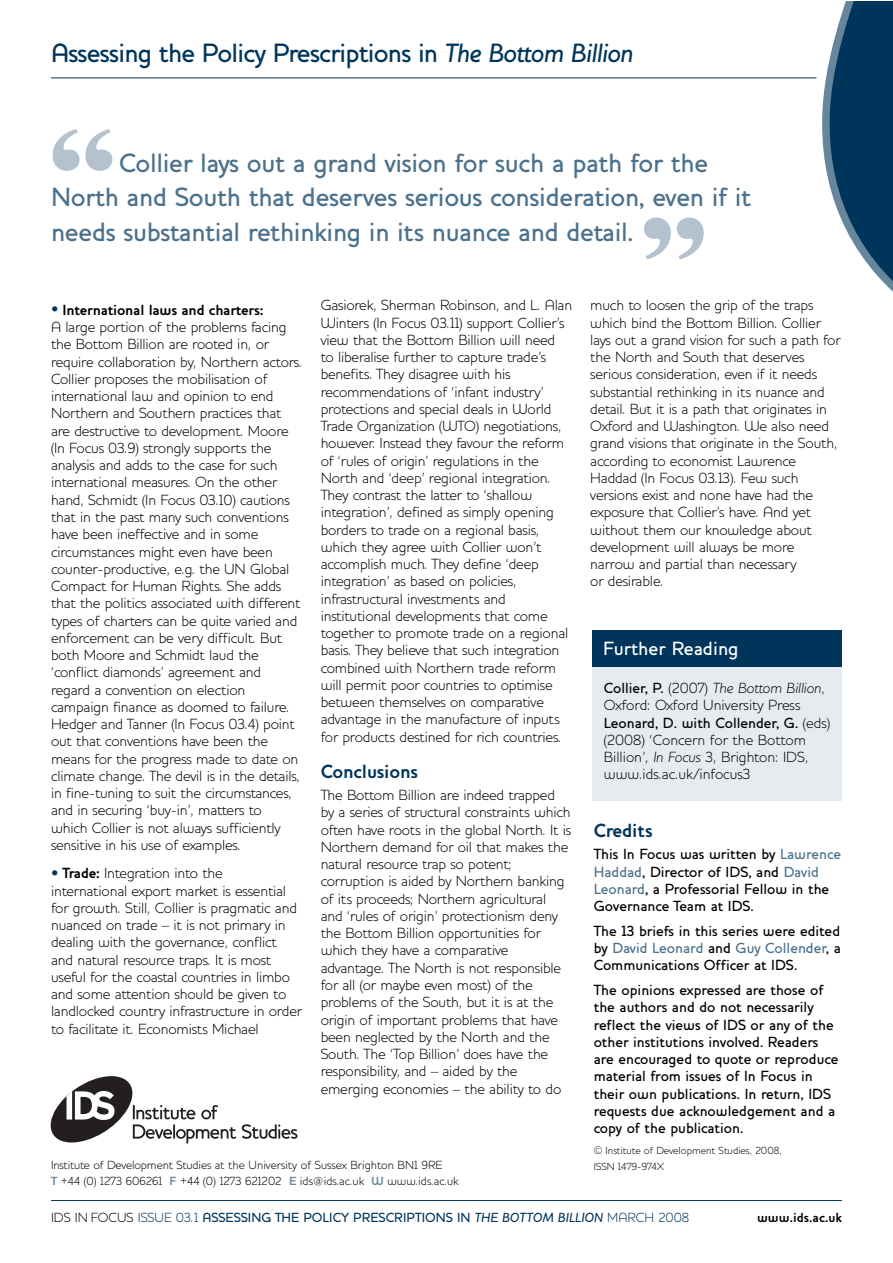
<style>
.page{position:relative;width:893px;height:1263px;background:#fff}
.page>*{position:absolute;margin:0;border:0;box-sizing:border-box;transform-origin:0 0}
.t1{font:600 168px "M Bembo";color:#b3c2ce;scale:1.05 1}
.t2{font:500 27px/34.5px "Houschka";letter-spacing:-.01em;color:#4c718c}
.t3{font:500 27px "Houschka";letter-spacing:-.03em;color:#00355b}
.t4{font:700 19.5px "Houschka";letter-spacing:-.01em;color:#00355b}
.t5{font:500 19.5px "Houschka";color:#fff}
.t6{font:300 15px/17.2px "Houschka";letter-spacing:-.01em;color:#000}
.t7{font:500 15px/17.2px "Houschka";color:#000}
.t8{font:500 13.5px "Houschka";color:#00355b}
.t9{font:700 13.5px "Houschka";color:#000}
.t10{font:300 12px/15.6px "Houschka";color:#000}
.t11{font:300 10.5px/15.6px "Houschka";color:#000}
.s1{font-style:italic}
.s2{font-size:21px;color:#00355b}
.s3{font-weight:700}
.s4{font-weight:700;color:#66869d}
.s5{font-weight:500}
.s6{color:#4c718c}
.s7{font-weight:300;color:#000}
.s8{font-weight:300}
</style>
<div class="page">
<hr style="left:51px;top:77px;width:765px;height:1px;background:#00355b">
<hr style="left:51px;top:1200px;width:791px;height:1px;background:#00355b">
<svg style="left:50px;top:1076px;width:186px;height:67px"></svg>
<svg style="left:242px;top:1124px;width:56px;height:15px"></svg>
<svg style="left:822px;top:1px;width:70px;height:290px"></svg>
<div style="left:592px;top:667px;width:250px;height:134px;background:#e6ebef"></div>
<div style="left:592px;top:631px;width:250px;height:36px;background:#00355b"></div>
<h2 class="t3" style="left:51px;top:43px;width:584px">Assessing the Policy Prescriptions in <span class="s1">The Bottom Billion</span></h2>
<h1 class="t1" style="left:41px;top:124px;width:81px">‘‘</h1>
<h2 class="t2" style="left:51px;top:148px;width:702px;text-indent:68px">Collier lays out a grand vision for such a path for the<br>North and South that deserves serious consideration, even if it</h2>
<h2 class="t2" style="left:51px;top:217px;width:584px">needs substantial rethinking in its nuance and detail.</h2>
<h1 class="t1" style="left:632px;top:213px;width:81px">’’</h1>
<p class="t6" style="left:51px;top:303px;width:253px"><span class="s2">•</span> <span class="s3">International laws and charters:<br></span>A large portion of the problems facing the Bottom Billion are rooted in, or require collaboration by, Northern actors.<br>Collier proposes the mobilisation of international law and opinion to end Northern and Southern practices that are destructive to development. Moore (In Focus 03.9) strongly supports the analysis and adds to the case for such international measures. On the other hand, Schmidt (In Focus 03.10) cautions that in the past many such conventions have been ineffective and in some circumstances might even have been counter-productive, e.g. the UN Global Compact for Human Rights. She adds that the politics associated with different types of charters can be quite varied and enforcement can be very difficult. But both Moore and Schmidt laud the ‘conflict diamonds’ agreement and regard a convention on election campaign finance as doomed to failure.<br>Hedger and Tanner (In Focus 03.4) point out that conventions have been the means for the progress made to date on climate change. The devil is in the details, in fine-tuning to suit the circumstances, and in securing ‘buy-in’, matters to which Collier is not always sufficiently sensitive in his use of examples.</p>
<p class="t6" style="left:51px;top:866px;width:253px"><span class="s2">•</span> <span class="s3">Trade:</span> Integration into the international export market is essential for growth. Still, Collier is pragmatic and nuanced on trade – it is not primary in dealing with the governance, conflict and natural resource traps. It is most useful for the coastal countries in limbo and some attention should be given to landlocked country infrastructure in order to facilitate it. Economists Michael</p>
<p class="t6" style="left:321px;top:298px;width:253px">Gasiorek, Sherman Robinson, and L. Alan Winters (In Focus 03.11) support Collier’s view that the Bottom Billion will need<br>to liberalise further to capture trade’s benefits. They disagree with his recommendations of ‘infant industry’ protections and special deals in World Trade Organization (WTO) negotiations, however. Instead they favour the reform of ‘rules of origin’ regulations in the North and ‘deep’ regional integration.<br>They contrast the latter to ‘shallow integration’, defined as simply opening borders to trade on a regional basis, which they agree with Collier won’t accomplish much. They define ‘deep integration’ as based on policies, infrastructural investments and institutional developments that come together to promote trade on a regional basis. They believe that such integration combined with Northern trade reform will permit poor countries to optimise between themselves on comparative advantage in the manufacture of inputs for products destined for rich countries.</p>
<h3 class="t4" style="left:321px;top:764px;width:99px">Conclusions</h3>
<p class="t6" style="left:321px;top:788px;width:252px">The Bottom Billion are indeed trapped by a series of structural constraints which often have roots in the global North. It is Northern demand for oil that makes the natural resource trap so potent; corruption is aided by Northern banking of its proceeds; Northern agricultural and ‘rules of origin’ protectionism deny the Bottom Billion opportunities for which they have a comparative advantage. The North is not responsible for all (or maybe even most) of the problems of the South, but it is at the origin of important problems that have been neglected by the North and the South. The ‘Top Billion’ does have the responsibility, and – aided by the emerging economies – the ability to do</p>
<p class="t10" style="left:51px;top:1159px;width:409px">Institute of Development Studies at the University of Sussex Brighton BN1 9RE<br><span class="s4">T</span> +44 (0) 1273 606261 <span class="s4">F</span> +44 (0) 1273 621202 <span class="s4">E</span> ids@ids.ac.uk <span class="s4">W</span> www.ids.ac.uk</p>
<p class="t6" style="left:590px;top:298px;width:252px">much to loosen the grip of the traps which bind the Bottom Billion. Collier lays out a grand vision for such a path for the North and South that deserves serious consideration, even if it needs substantial rethinking in its nuance and detail. But it is a path that originates in Oxford and Washington. We also need grand visions that originate in the South, according to economist Lawrence Haddad (In Focus 03.13). Few such versions exist and none have had the exposure that Collier’s have. And yet without them our knowledge about development will always be more narrow and partial than necessary<br>or desirable.</p>
<h3 class="t5" style="left:603px;top:642px;width:137px">Further Reading</h3>
<p class="t6" style="left:604px;top:681px;width:228px"><span class="s5">Collier, P.</span> (2007) <span class="s1">The Bottom Billion</span>, Oxford: Oxford University Press <span class="s5">Leonard, D. with Collender, G.</span> (eds) (2008) ‘Concern for the Bottom Billion’, <span class="s1">In Focus</span> 3, Brighton: IDS, www.ids.ac.uk/infocus3</p>
<h3 class="t4" style="left:594px;top:823px;width:60px">Credits</h3>
<p class="t7" style="left:594px;top:847px;width:249px">This In Focus was written by <span class="s6">Lawrence Haddad</span>, Director of IDS, and <span class="s6">David Leonard</span>, a Professorial Fellow in the Governance Team at IDS.</p>
<p class="t7" style="left:594px;top:924px;width:249px;text-align:justify">The 13 briefs in this series were edited by <span class="s6">David Leonard</span> and <span class="s6">Guy Collender</span>, a Communications Officer at IDS.</p>
<p class="t7" style="left:594px;top:983px;width:246px">The opinions expressed are those of the authors and do not necessarily reflect the views of IDS or any of the other institutions involved. Readers are encouraged to quote or reproduce material from issues of In Focus in their own publications. In return, IDS requests due acknowledgement and a copy of the publication.</p>
<p class="t11" style="left:594px;top:1144px;width:190px">© Institute of Development Studies, 2008,<br>ISSN 1479-974X</p>
<p class="t8" style="left:51px;top:1212px;width:640px"><span class="s7">IDS IN FOCUS</span> <span class="s8">ISSUE 03.1</span> ASSESSING THE POLICY PRESCRIPTIONS IN <span class="s1">THE BOTTOM BILLION</span> <span class="s8">MARCH 2008</span></p>
<p class="t9" style="left:757px;top:1212px;width:86px">www.ids.ac.uk</p>
</div>
